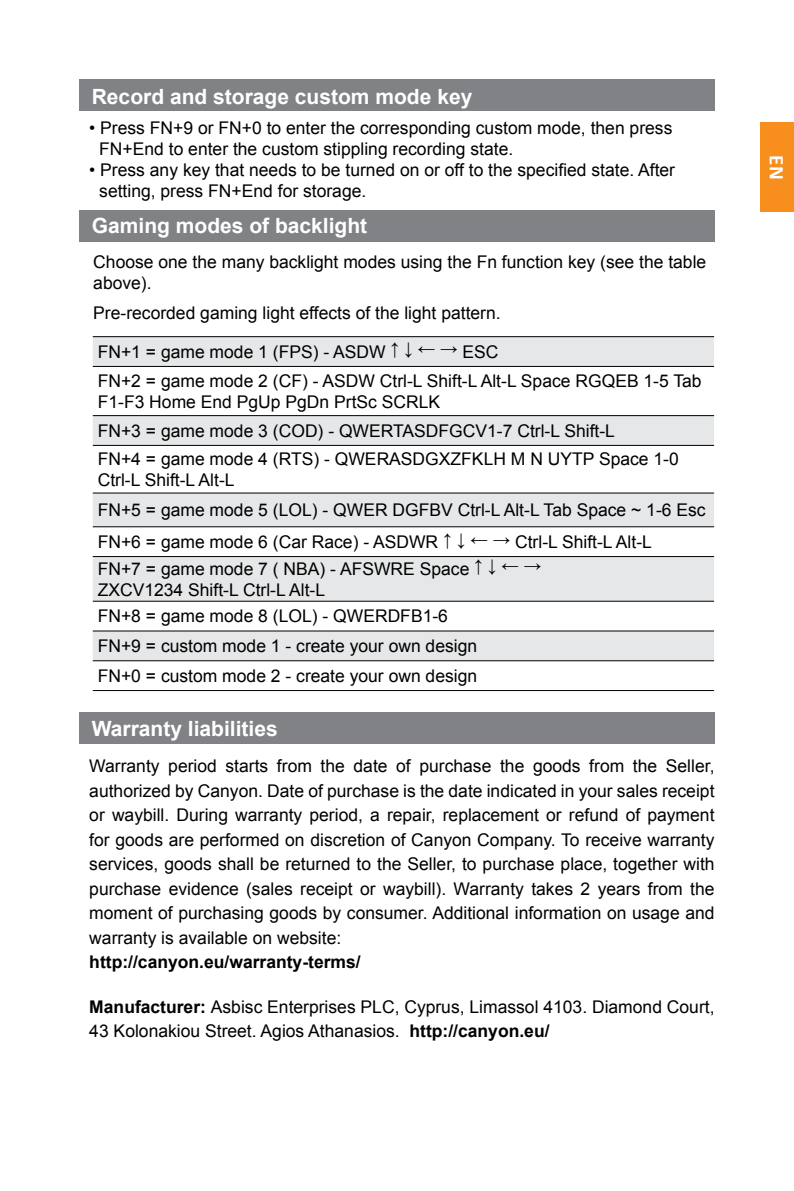
<style>
.page{position:relative;width:794px;height:1191px;background:#fff}
.page>*{position:absolute;margin:0;border:0;box-sizing:border-box;transform-origin:0 0}
.t1{font:700 21px "Arial";color:#fff}
.t2{font:700 21px "Calibri";color:#fff}
.t3{font:17.5px/24.5px "Arial";color:#000}
.t4{font:700 17.5px "Arial";color:#000}
.s1{font-weight:700}
</style>
<div class="page">
<div style="left:760px;top:123px;width:34px;height:89px;background:#f78e1e"></div>
<div style="left:79px;top:79px;width:635px;height:32px;background:#808285"></div>
<div style="left:79px;top:712px;width:635px;height:31px;background:#808285"></div>
<div style="left:79px;top:210px;width:635px;height:31px;background:#808285"></div>
<svg style="left:93px;top:337px;width:621px;height:323px;fill:#e6e7e8"></svg>
<hr style="left:93px;top:336px;width:621px;height:1px;background:#000">
<hr style="left:93px;top:366px;width:621px;height:1px;background:#000">
<hr style="left:93px;top:415px;width:621px;height:1px;background:#000">
<hr style="left:93px;top:445px;width:621px;height:1px;background:#000">
<hr style="left:93px;top:492px;width:621px;height:1px;background:#000">
<hr style="left:93px;top:526px;width:621px;height:1px;background:#000">
<hr style="left:93px;top:556px;width:621px;height:1px;background:#000">
<hr style="left:93px;top:600px;width:621px;height:2px;background:#000">
<hr style="left:93px;top:630px;width:621px;height:1px;background:#000">
<hr style="left:93px;top:660px;width:621px;height:1px;background:#000">
<hr style="left:93px;top:690px;width:621px;height:1px;background:#000">
<p class="t1" style="left:92px;top:81px;width:382px">Record and storage custom mode key</p>
<p class="t3" style="left:99px;top:117px;width:574px;line-height:21px;text-indent:-10px">• Press FN+9 or FN+0 to enter the corresponding custom mode, then press<br>FN+End to enter the custom stippling recording state.</p>
<p class="t3" style="left:99px;top:159px;width:577px;line-height:21px;text-indent:-10px">• Press any key that needs to be turned on or off to the specified state. After setting, press FN+End for storage.</p>
<p class="t1" style="left:92px;top:211px;width:277px">Gaming modes of backlight</p>
<p class="t3" style="left:93px;top:251px;width:614px;line-height:21px">Choose one the many backlight modes using the Fn function key (see the table above).</p>
<p class="t3" style="left:93px;top:301px;width:409px">Pre-recorded gaming light effects of the light pattern.</p>
<p class="t3" style="left:98px;top:337px;width:605px;line-height:29.1px">FN+1 = game mode 1 (FPS) - ASDW ↑ ↓ ← → ESC<br>FN+2 = game mode 2 (CF) - ASDW Ctrl-L Shift-L Alt-L Space RGQEB 1-5 Tab</p>
<p class="t3" style="left:98px;top:387px;width:582px;line-height:28.7px">F1-F3 Home End PgUp PgDn PrtSc SCRLK<br>FN+3 = game mode 3 (COD) - QWERTASDFGCV1-7 Ctrl-L Shift-L<br>FN+4 = game mode 4 (RTS) - QWERASDGXZFKLH M N UYTP Space 1-0</p>
<p class="t3" style="left:98px;top:464px;width:609px;line-height:30.8px">Ctrl-L Shift-L Alt-L<br>FN+5 = game mode 5 (LOL) - QWER DGFBV Ctrl-L Alt-L Tab Space ~ 1-6 Esc<br>FN+6 = game mode 6 (Car Race) - ASDWR ↑ ↓ ← → Ctrl-L Shift-L Alt-L</p>
<p class="t3" style="left:98px;top:558px;width:445px;line-height:21px">FN+7 = game mode 7 ( NBA) - AFSWRE Space ↑ ↓ ← →<br>ZXCV1234 Shift-L Ctrl-L Alt-L</p>
<p class="t3" style="left:98px;top:601px;width:381px;line-height:29.8px">FN+8 = game mode 8 (LOL) - QWERDFB1-6<br>FN+9 = custom mode 1 - сreate your own design<br>FN+0 = custom mode 2 - сreate your own design</p>
<p class="t1" style="left:92px;top:714px;width:187px">Warranty liabilities</p>
<p class="t3" style="left:89px;top:753px;width:627px;text-align:justify">Warranty period starts from the date of purchase the goods from the Seller, authorized by Canyon. Date of purchase is the date indicated in your sales receipt or waybill. During warranty period, a repair, replacement or refund of payment for goods are performed on discretion of Canyon Company. To receive warranty services, goods shall be returned to the Seller, to purchase place, together with purchase evidence (sales receipt or waybill). Warranty takes 2 years from the moment of purchasing goods by consumer. Additional information on usage and warranty is available on website:</p>
<p class="t4" style="left:89px;top:949px;width:273px">http://canyon.eu/warranty-terms/</p>
<p class="t3" style="left:89px;top:994px;width:627px"><span class="s1">Manufacturer:</span> Asbisc Enterprises PLC, Cyprus, Limassol 4103. Diamond Court,<br>43 Kolonakiou Street. Agios Athanasios. <span class="s1">http://canyon.eu/</span></p>
<p class="t2" style="left:791px;top:155px;width:26px;rotate:90deg">EN</p>
</div>
